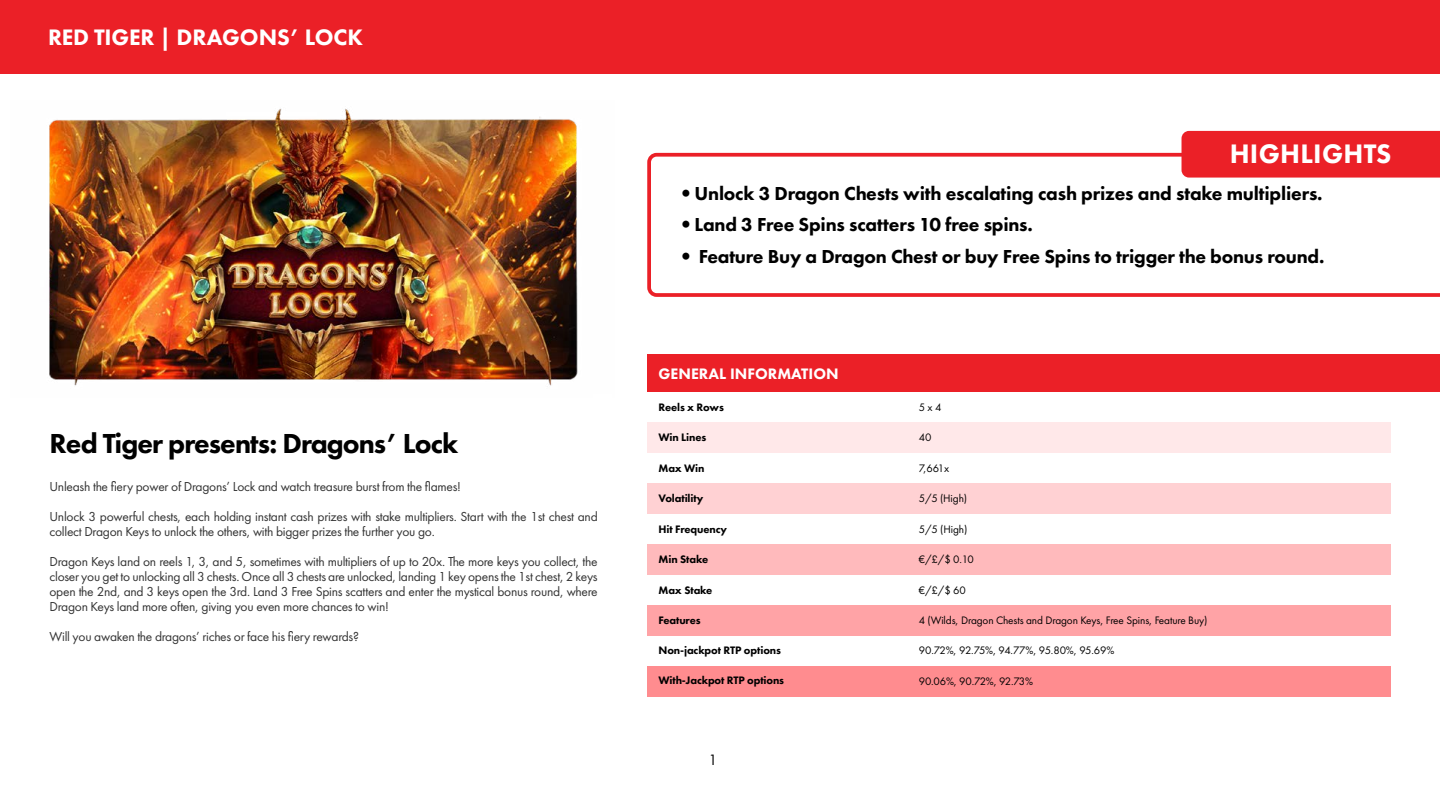
<style>
.page{position:relative;width:1440px;height:810px;background:#fff}
.page>*{position:absolute;margin:0;border:0;box-sizing:border-box;transform-origin:0 0}
.t1{font:800 28.5px "Futura PT";letter-spacing:-.03em;color:#000}
.t2{font:800 27.75px "Futura PT";letter-spacing:.01em;color:#fff}
.t3{font:800 23.25px "Futura PT";letter-spacing:-.01em;color:#fff}
.t4{font:800 19.5px "Futura PT";letter-spacing:-.01em;color:#000}
.t5{font:800 15.75px "Futura PT";color:#fff}
.t6{font:15.6px "Futura PT";color:#000}
.t7{font:13.5px/15px "Futura PT";letter-spacing:-.02em;color:#333}
.t8{font:800 11.25px "Futura PT";letter-spacing:-.01em;color:#000}
.t9{font:11.25px "Futura PT";letter-spacing:-.01em;color:#000}
.t10{font:11.25px "Futura PT";letter-spacing:-.05em;color:#000}
.t11{font:11.25px "Futura PT";letter-spacing:-.035em;color:#000}
.s1{font-family:"Avenir";font-weight:400}
</style>
<div class="page">
<div style="left:647px;top:666px;width:743px;height:30px;background:#ff8c8f"></div>
<div style="left:647px;top:483px;width:743px;height:31px;background:#ffd1d3"></div>
<div style="left:647px;top:544px;width:743px;height:31px;background:#ffbabc"></div>
<div style="left:647px;top:605px;width:743px;height:31px;background:#ffa3a6"></div>
<div style="left:647px;top:422px;width:743px;height:31px;background:#ffe8e9"></div>
<img style="left:49px;top:108px;width:529px;height:278px">
<svg style="left:647px;top:153px;width:793px;height:144px"></svg>
<div style="left:1182px;top:131px;width:258px;height:47px;background:#eb2027"></div>
<div style="left:647px;top:355px;width:793px;height:37px;background:#eb2027"></div>
<div style="left:0;top:0;width:1440px;height:74px;background:#eb2027"></div>
<h3 class="t3" style="left:48px;top:22px;width:317px">RED TIGER | DRAGONS’ LOCK</h3>
<h1 class="t1" style="left:50px;top:425px;width:410px">Red Tiger presents: Dragons’ Lock</h1>
<p class="t7" style="left:50px;top:479px;width:413px">Unleash the fiery power of Dragons’ Lock and watch treasure burst from the flames!</p>
<p class="t7" style="left:50px;top:509px;width:550px">Unlock 3 powerful chests, each holding instant cash prizes with stake multipliers. Start with the 1st chest and collect Dragon Keys to unlock the others, with bigger prizes the further you go.</p>
<p class="t7" style="left:50px;top:554px;width:550px;text-align:justify">Dragon Keys land on reels 1, 3, and 5, sometimes with multipliers of up to 20x. The more keys you collect, the closer you get to unlocking all 3 chests. Once all 3 chests are unlocked, landing 1 key opens the 1st chest, 2 keys open the 2nd, and 3 keys open the 3rd. Land 3 Free Spins scatters and enter the mystical bonus round, where Dragon Keys land more often, giving you even more chances to win!</p>
<p class="t7" style="left:50px;top:629px;width:311px">Will you awaken the dragons’ riches or face his fiery rewards?</p>
<h2 class="t2" style="left:1230px;top:137px;width:163px">HIGHLIGHTS</h2>
<h3 class="t4" style="left:681px;top:181px;width:643px"><span class="s1">•</span> Unlock 3 Dragon Chests with escalating cash prizes and stake multipliers.</h3>
<h3 class="t4" style="left:681px;top:213px;width:353px"><span class="s1">•</span> Land 3 Free Spins scatters 10 free spins.</h3>
<h3 class="t4" style="left:681px;top:244px;width:645px"><span class="s1">•</span> Feature Buy a Dragon Chest or buy Free Spins to trigger the bonus round.</h3>
<p class="t5" style="left:659px;top:364px;width:182px">GENERAL INFORMATION</p>
<p class="t8" style="left:658px;top:400px;width:67px">Reels x Rows</p>
<p class="t9" style="left:919px;top:401px;width:24px">5 x 4</p>
<p class="t8" style="left:658px;top:431px;width:49px">Win Lines</p>
<p class="t9" style="left:919px;top:431px;width:14px">40</p>
<p class="t8" style="left:658px;top:461px;width:48px">Max Win</p>
<p class="t9" style="left:919px;top:461px;width:32px">7,661x</p>
<p class="t8" style="left:658px;top:491px;width:47px">Volatility</p>
<p class="t8" style="left:658px;top:522px;width:70px">Hit Frequency</p>
<p class="t8" style="left:658px;top:552px;width:51px">Min Stake</p>
<p class="t8" style="left:658px;top:583px;width:55px">Max Stake</p>
<p class="t9" style="left:919px;top:492px;width:50px">5/5 (High)</p>
<p class="t9" style="left:919px;top:522px;width:50px">5/5 (High)</p>
<p class="t9" style="left:919px;top:553px;width:57px">€/£/$ 0.10</p>
<p class="t9" style="left:919px;top:583px;width:48px">€/£/$ 60</p>
<p class="t8" style="left:658px;top:613px;width:44px">Features</p>
<p class="t9" style="left:919px;top:613px;width:290px">4 (Wilds, Dragon Chests and Dragon Keys, Free Spins, Feature Buy)</p>
<p class="t8" style="left:658px;top:643px;width:124px">Non-jackpot RTP options</p>
<p class="t8" style="left:658px;top:674px;width:127px">With-Jackpot RTP options</p>
<p class="t10" style="left:919px;top:644px;width:197px">90.72%, 92.75%, 94.77%, 95.80%, 95.69%</p>
<p class="t11" style="left:919px;top:674px;width:116px">90.06%, 90.72%, 92.73%</p>
<p class="t6" style="left:708px;top:751px;width:10px">1</p>
</div>
